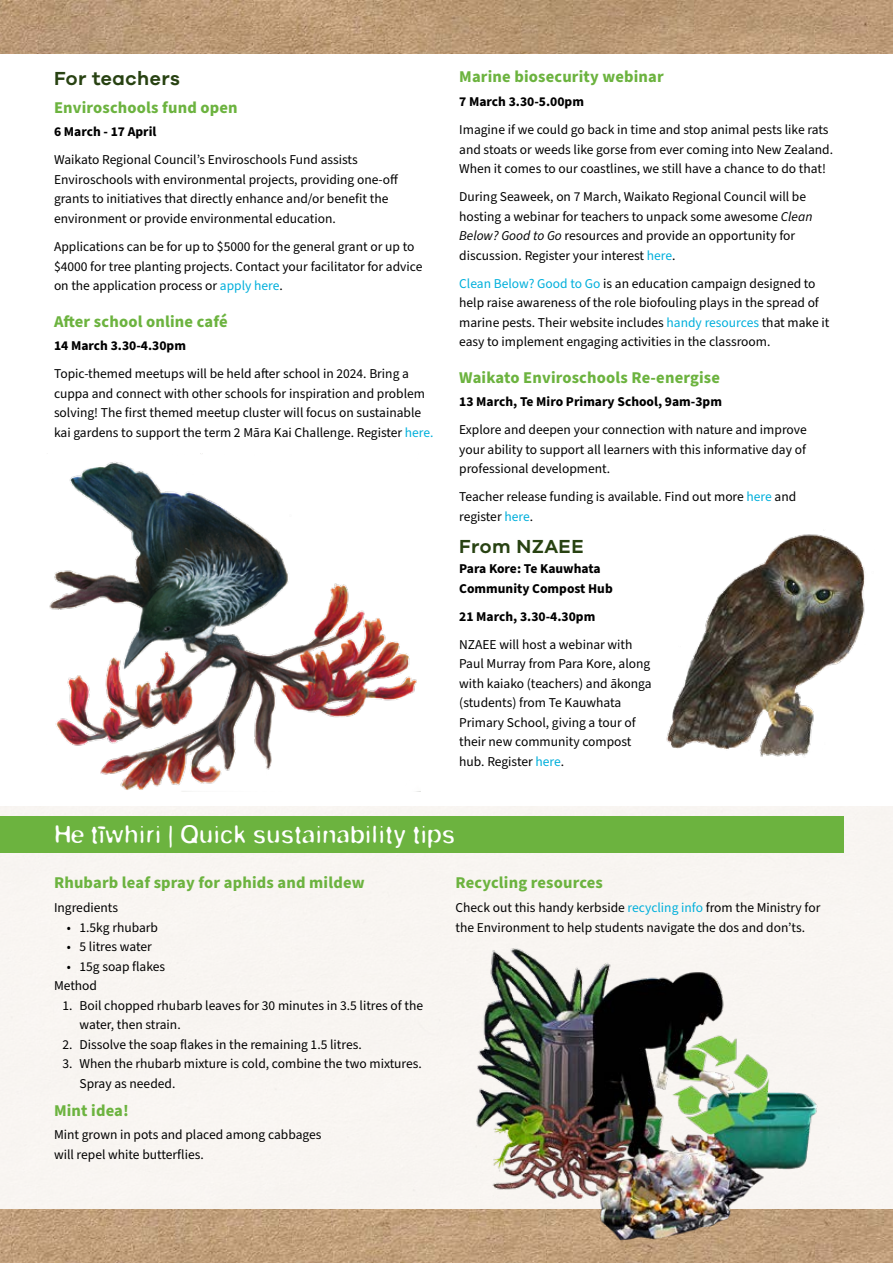
<style>
.page{position:relative;width:893px;height:1263px;background:#fff}
.page>*{position:absolute;margin:0;border:0;box-sizing:border-box;transform-origin:0 0}
.ES_White_Headings{font:24px "Expose";color:#fff}
.Dark_green_head{font:600 19.5px "Galano Grotesque";letter-spacing:.025em;color:#284212}
.Light_green_head{font:700 16.5px "Source Sans Pro";letter-spacing:.01em;color:#6cb33f}
.ES_Body_Copy{font:13.5px/19.5px "Source Sans Pro";color:#000}
.Bold_head{font:700 13.5px/19.5px "Source Sans Pro";color:#000}
.ES_Body_Copy_no_space{font:13.5px "Source Sans Pro";color:#000}
.s1{color:#00afdb}
.s2{font-style:italic}
</style>
<div class="page">
<img style="left:0;top:0;width:893px;height:1263px">
<div style="left:0;top:54px;width:893px;height:1155px;background:#fff"></div>
<div style="left:0;top:806px;width:893px;height:403px;background:#f8f5f1"></div>
<img style="left:666px;top:534px;width:199px;height:223px">
<img style="left:49px;top:453px;width:368px;height:337px">
<div style="left:0;top:816px;width:843px;height:37px;background:#6cb33f"></div>
<img style="left:459px;top:945px;width:377px;height:309px">
<p class="Dark_green_head" style="left:54px;top:66px;width:127px">For teachers</p>
<p class="Light_green_head" style="left:54px;top:96px;width:185px">Enviroschools fund open</p>
<p class="Bold_head" style="left:54px;top:123px;width:104px">6 March - 17 April</p>
<p class="ES_Body_Copy" style="left:54px;top:151px;width:346px">Waikato Regional Council’s Enviroschools Fund assists Enviroschools with environmental projects, providing one-off grants to initiatives that directly enhance and/or benefit the environment or provide environmental education.</p>
<p class="ES_Body_Copy" style="left:54px;top:237px;width:370px">Applications can be for up to $5000 for the general grant or up to $4000 for tree planting projects. Contact your facilitator for advice on the application process or <span class="s1">apply here</span>.</p>
<p class="Light_green_head" style="left:54px;top:310px;width:175px">After school online café</p>
<p class="Bold_head" style="left:54px;top:336px;width:133px">14 March 3.30-4.30pm</p>
<p class="ES_Body_Copy" style="left:54px;top:364px;width:381px">Topic-themed meetups will be held after school in 2024. Bring a cuppa and connect with other schools for inspiration and problem solving! The first themed meetup cluster will focus on sustainable kai gardens to support the term 2 Māra Kai Challenge. Register <span class="s1">here.</span></p>
<p class="Light_green_head" style="left:459px;top:66px;width:206px">Marine biosecurity webinar</p>
<p class="Bold_head" style="left:459px;top:92px;width:126px">7 March 3.30-5.00pm</p>
<p class="ES_Body_Copy" style="left:459px;top:120px;width:375px">Imagine if we could go back in time and stop animal pests like rats and stoats or weeds like gorse from ever coming into New Zealand.<br>When it comes to our coastlines, we still have a chance to do that!</p>
<p class="ES_Body_Copy" style="left:459px;top:187px;width:355px">During Seaweek, on 7 March, Waikato Regional Council will be hosting a webinar for teachers to unpack some awesome <span class="s2">Clean Below? Good to Go</span> resources and provide an opportunity for discussion. Register your interest <span class="s1">here</span>.</p>
<p class="ES_Body_Copy" style="left:459px;top:274px;width:372px"><span class="s1">Clean Below? Good to Go</span> is an education campaign designed to help raise awareness of the role biofouling plays in the spread of marine pests. Their website includes <span class="s1">handy resources</span> that make it easy to implement engaging activities in the classroom.</p>
<p class="Light_green_head" style="left:459px;top:366px;width:262px">Waikato Enviroschools Re-energise</p>
<p class="Bold_head" style="left:459px;top:393px;width:264px">13 March, Te Miro Primary School, 9am-3pm</p>
<p class="ES_Body_Copy" style="left:459px;top:421px;width:349px;text-align:justify">Explore and deepen your connection with nature and improve your ability to support all learners with this informative day of professional development.</p>
<p class="ES_Body_Copy" style="left:459px;top:488px;width:339px">Teacher release funding is available. Find out more <span class="s1">here</span> and register <span class="s1">here</span>.</p>
<p class="Dark_green_head" style="left:459px;top:535px;width:126px">From NZAEE</p>
<p class="Bold_head" style="left:459px;top:559px;width:155px">Para Kore: Te Kauwhata<br>Community Compost Hub</p>
<p class="Bold_head" style="left:459px;top:607px;width:138px">21 March, 3.30-4.30pm</p>
<p class="ES_Body_Copy" style="left:459px;top:635px;width:194px">NZAEE will host a webinar with<br>Paul Murray from Para Kore, along with kaiako (teachers) and ākonga (students) from Te Kauwhata<br>Primary School, giving a tour of their new community compost hub. Register <span class="s1">here</span>.</p>
<p class="ES_White_Headings" style="left:54px;top:821px;width:403px">He tīîwhiri | Quick sustainability tips</p>
<p class="Light_green_head" style="left:54px;top:872px;width:312px">Rhubarb leaf spray for aphids and mildew</p>
<p class="ES_Body_Copy_no_space" style="left:54px;top:898px;width:66px">Ingredients</p>
<p class="ES_Body_Copy" style="left:67px;top:918px;width:93px">• 1.5kg rhubarb</p>
<p class="ES_Body_Copy" style="left:67px;top:937px;width:87px">• 5 litres water</p>
<p class="ES_Body_Copy" style="left:67px;top:957px;width:100px">• 15g soap flakes</p>
<p class="ES_Body_Copy_no_space" style="left:54px;top:976px;width:45px">Method</p>
<p class="ES_Body_Copy" style="left:80px;top:996px;width:345px;text-indent:-17px">1. Boil chopped rhubarb leaves for 30 minutes in 3.5 litres of the water, then strain.</p>
<p class="ES_Body_Copy" style="left:63px;top:1035px;width:301px">2. Dissolve the soap flakes in the remaining 1.5 litres.</p>
<p class="ES_Body_Copy" style="left:80px;top:1054px;width:344px;text-indent:-17px">3. When the rhubarb mixture is cold, combine the two mixtures.<br>Spray as needed.</p>
<p class="Light_green_head" style="left:54px;top:1099px;width:76px">Mint idea!</p>
<p class="ES_Body_Copy" style="left:54px;top:1125px;width:269px">Mint grown in pots and placed among cabbages will repel white butterflies.</p>
<p class="Light_green_head" style="left:455px;top:872px;width:149px">Recycling resources</p>
<p class="ES_Body_Copy" style="left:455px;top:898px;width:366px">Check out this handy kerbside <span class="s1">recycling info</span> from the Ministry for the Environment to help students navigate the dos and don’ts.</p>
</div>
